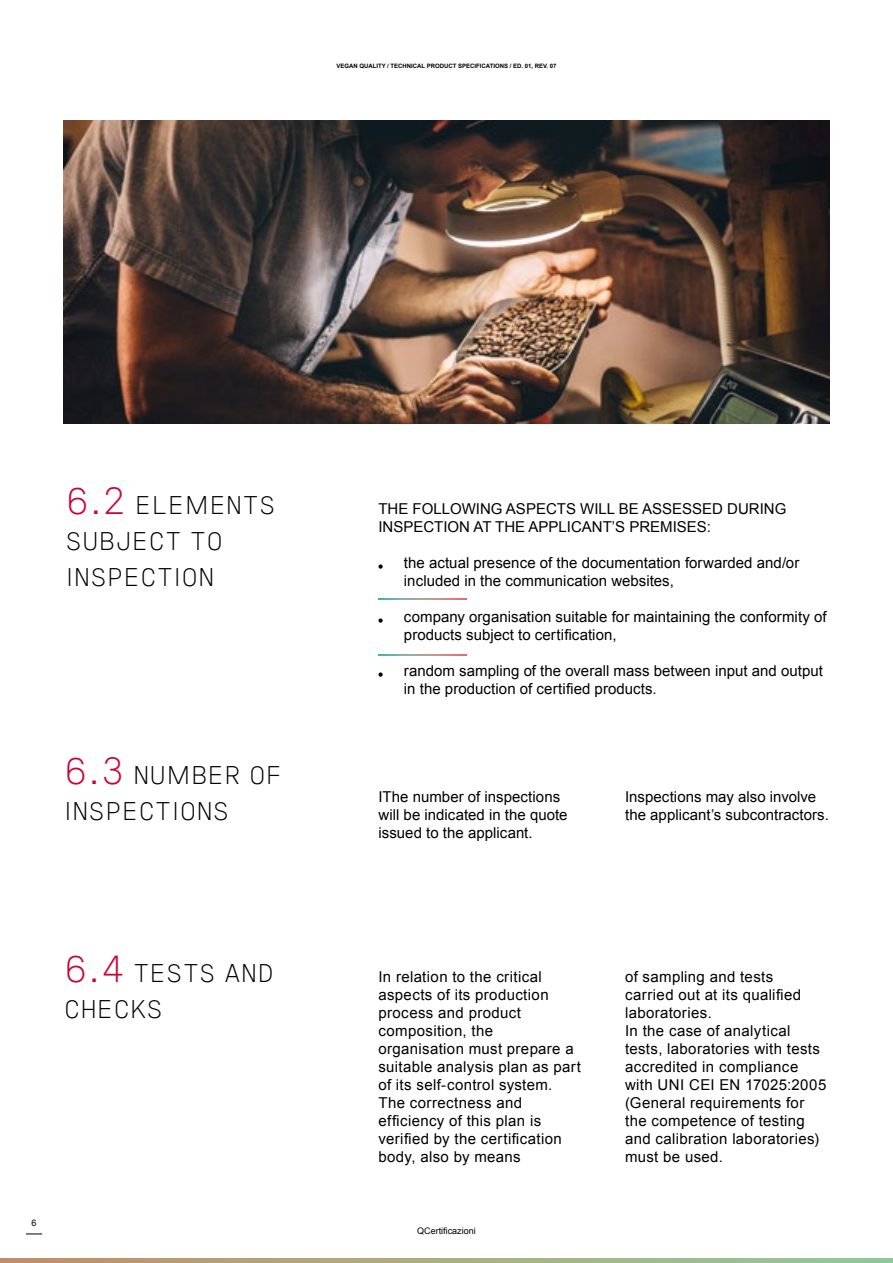
<style>
.page{position:relative;width:893px;height:1263px;background:#fff}
.page>*{position:absolute;margin:0;border:0;box-sizing:border-box;transform-origin:0 0}
.t1{font:100 condensed 25.5px/36px "Bureau Veritas";color:#000}
.t2{font:15px/18px "Arial";letter-spacing:.015em;color:#000}
.t3{font:9px "Arial";color:#000}
.t4{font:700 6px "Arial";color:#000}
.s1{font-size:37.5px;color:#ca0538}
</style>
<div class="page">
<svg style="left:0;top:1258px;width:893px;height:5px;background:#aaad82"></svg>
<svg style="left:26px;top:1233px;width:16px;height:1px"></svg>
<img style="left:64px;top:120px;width:765px;height:304px">
<svg style="left:378px;top:564px;width:5px;height:5px"></svg>
<svg style="left:378px;top:618px;width:5px;height:5px"></svg>
<svg style="left:378px;top:672px;width:5px;height:5px"></svg>
<svg style="left:378px;top:598px;width:89px;height:1px"></svg>
<svg style="left:378px;top:655px;width:89px;height:1px"></svg>
<p class="t4" style="left:336px;top:62px;width:222px">VEGAN QUALITY / TECHNICAL PRODUCT SPECIFICATIONS / ED. 01, REV. 07</p>
<h1 class="t1" style="left:66px;top:486px;width:212px"><span class="s1">6.2</span> ELEMENTS<br>SUBJECT TO<br>INSPECTION</h1>
<h1 class="t1" style="left:64px;top:756px;width:220px"><span class="s1">6.3</span> NUMBER OF<br>INSPECTIONS</h1>
<h1 class="t1" style="left:64px;top:954px;width:212px"><span class="s1">6.4</span> TESTS AND<br>CHECKS</h1>
<p class="t3" style="left:32px;top:1217px;width:7px">6</p>
<p class="t2" style="left:378px;top:500px;width:409px">THE FOLLOWING ASPECTS WILL BE ASSESSED DURING<br>INSPECTION AT THE APPLICANT’S PREMISES:</p>
<p class="t2" style="left:404px;top:554px;width:397px">the actual presence of the documentation forwarded and/or included in the communication websites,</p>
<p class="t2" style="left:404px;top:608px;width:424px">company organisation suitable for maintaining the conformity of products subject to certification,</p>
<p class="t2" style="left:404px;top:662px;width:420px">random sampling of the overall mass between input and output in the production of certified products.</p>
<p class="t2" style="left:378px;top:788px;width:191px">IThe number of inspections will be indicated in the quote issued to the applicant.</p>
<p class="t2" style="left:625px;top:788px;width:205px">Inspections may also involve the applicant’s subcontractors.</p>
<p class="t2" style="left:378px;top:968px;width:204px">In relation to the critical aspects of its production process and product composition, the organisation must prepare a suitable analysis plan as part of its self-control system.<br>The correctness and efficiency of this plan is verified by the certification body, also by means</p>
<p class="t2" style="left:625px;top:968px;width:203px">of sampling and tests<br>carried out at its qualified laboratories.<br>In the case of analytical tests, laboratories with tests accredited in compliance with UNI CEI EN 17025:2005 (General requirements for the competence of testing and calibration laboratories) must be used.</p>
<p class="t3" style="left:417px;top:1224px;width:60px">QCertificazioni</p>
</div>
